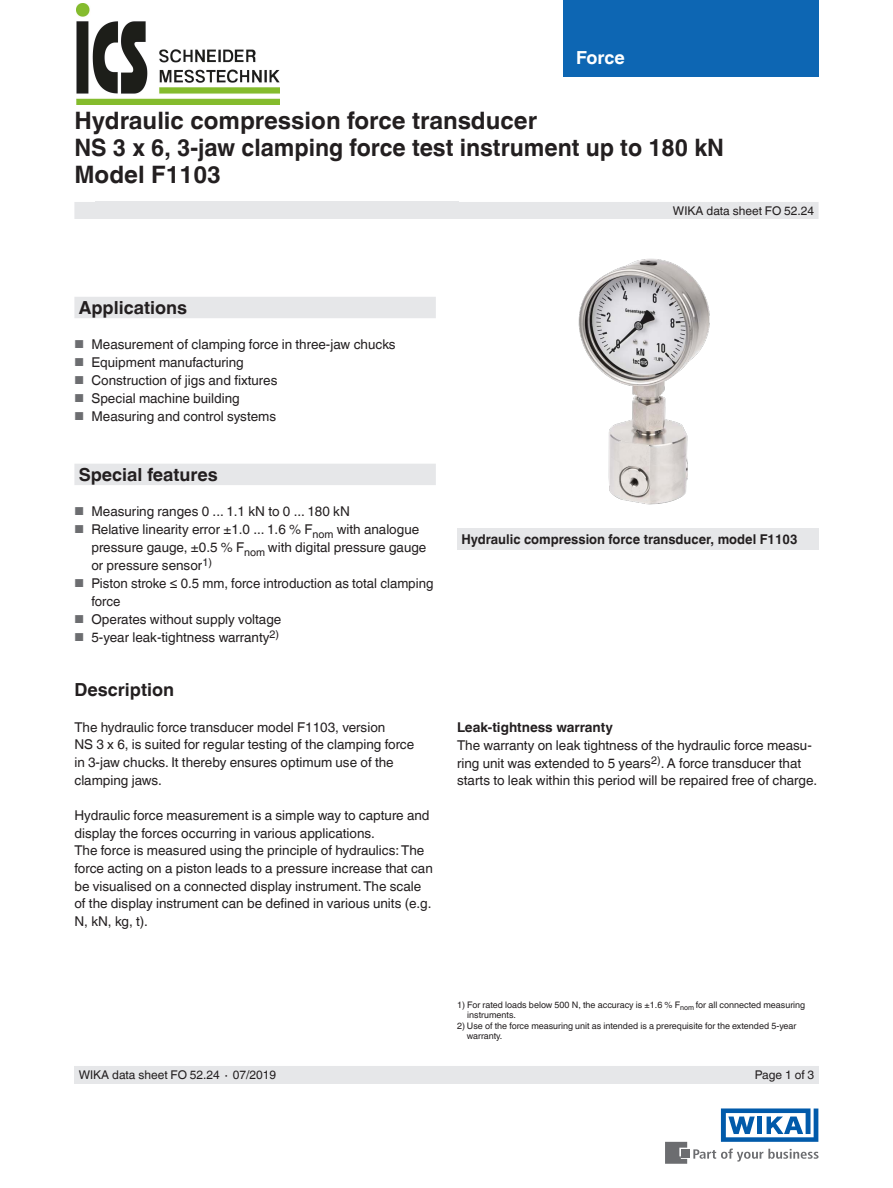
<style>
.page{position:relative;width:893px;height:1188px;background:#fff}
.page>*{position:absolute;margin:0;border:0;box-sizing:border-box;transform-origin:0 0}
.t1{font:700 24px/27px "Helvetica World";color:#231f20}
.t2{font:700 18px "Helvetica World";color:#231f20}
.t3{font:700 18px "Helvetica World";letter-spacing:-.005em;color:#fff}
.t4{font:13.5px/17.7px "Helvetica World";color:#231f20}
.t5{font:700 13.5px "Helvetica World";color:#231f20;scale:.96 1}
.t6{font:700 13.5px "Helvetica World";color:#231f20}
.t7{font:12px "Helvetica World";color:#231f20}
.t8{font:9px/10.5px "Helvetica World";color:#231f20}
.s1{font-size:11.55px;color:#6c6d70}
</style>
<div class="page">
<svg style="left:693px;top:1149px;width:126px;height:13px"></svg>
<div style="left:682px;top:1150px;width:8px;height:8px;background:#6c6d70"></div>
<svg style="left:665px;top:1142px;width:22px;height:22px"></svg>
<svg style="left:721px;top:1108px;width:97px;height:34px"></svg>
<div style="left:563px;top:0;width:256px;height:77px;background:#0d66b3"></div>
<div style="left:74px;top:202px;width:745px;height:17px;background:#e6e7e9"></div>
<div style="left:96px;top:202px;width:363px;height:17px;background:#e6e7e9"></div>
<div style="left:74px;top:1066px;width:745px;height:18px;background:#e6e7e9"></div>
<img style="left:578px;top:258px;width:132px;height:247px">
<svg style="left:74px;top:297px;width:362px;height:188px"></svg>
<div style="left:457px;top:529px;width:362px;height:21px;background:#e6e7e9"></div>
<img style="left:76px;top:3px;width:203px;height:102px">
<h2 class="t3" style="left:576px;top:47px;width:50px">Force</h2>
<h1 class="t1" style="left:74px;top:107px;width:651px">Hydraulic compression force transducer<br>NS 3 x 6, 3-jaw clamping force test instrument up to 180 kN<br>Model F1103</h1>
<p class="t7" style="left:673px;top:204px;width:143px">WIKA data sheet FO 52.24</p>
<h2 class="t2" style="left:79px;top:297px;width:110px">Applications</h2>
<p class="t4" style="left:74px;top:336px;width:323px"><span class="s1">■</span> Measurement of clamping force in three-jaw chucks</p>
<p class="t4" style="left:74px;top:354px;width:171px"><span class="s1">■</span> Equipment manufacturing</p>
<p class="t4" style="left:74px;top:372px;width:205px"><span class="s1">■</span> Construction of jigs and fixtures</p>
<p class="t4" style="left:74px;top:390px;width:167px"><span class="s1">■</span> Special machine building</p>
<p class="t4" style="left:74px;top:408px;width:203px"><span class="s1">■</span> Measuring and control systems</p>
<h2 class="t2" style="left:79px;top:464px;width:141px">Special features</h2>
<p class="t4" style="left:74px;top:503px;width:277px"><span class="s1">■</span> Measuring ranges 0 ... 1.1 kN to 0 ... 180 kN</p>
<p class="t4" style="left:91px;top:520px;width:337px;text-indent:-17px"><span class="s1">■</span> Relative linearity error ±1.0 ... 1.6 % F<sub>nom</sub> with analogue pressure gauge, ±0.5 % F<sub>nom</sub> with digital pressure gauge or pressure sensor<sup>1)</sup></p>
<p class="t4" style="left:91px;top:574px;width:343px;text-indent:-17px"><span class="s1">■</span> Piston stroke ≤ 0.5 mm, force introduction as total clamping force</p>
<p class="t4" style="left:74px;top:611px;width:209px"><span class="s1">■</span> Operates without supply voltage</p>
<p class="t4" style="left:74px;top:629px;width:206px"><span class="s1">■</span> 5-year leak-tightness warranty<sup>2)</sup></p>
<h2 class="t2" style="left:74px;top:679px;width:101px">Description</h2>
<p class="t4" style="left:74px;top:718px;width:341px">The hydraulic force transducer model F1103, version<br>NS 3 x 6, is suited for regular testing of the clamping force in 3-jaw chucks. It thereby ensures optimum use of the clamping jaws.</p>
<p class="t4" style="left:74px;top:806px;width:360px">Hydraulic force measurement is a simple way to capture and display the forces occurring in various applications.<br>The force is measured using the principle of hydraulics: The force acting on a piston leads to a pressure increase that can be visualised on a connected display instrument. The scale of the display instrument can be defined in various units (e.g.<br>N, kN, kg, t).</p>
<p class="t5" style="left:461px;top:532px;width:352px">Hydraulic compression force transducer, model F1103</p>
<p class="t6" style="left:457px;top:720px;width:157px">Leak-tightness warranty</p>
<p class="t4" style="left:457px;top:737px;width:362px">The warranty on leak tightness of the hydraulic force measu&shy;ring unit was extended to 5 years<sup>2)</sup>. A force transducer that starts to leak within this period will be repaired free of charge.</p>
<p class="t8" style="left:467px;top:999px;width:339px;text-indent:-10px">1) For rated loads below 500 N, the accuracy is ±1.6 % F<sub>nom</sub> for all connected measuring instruments.</p>
<p class="t8" style="left:467px;top:1020px;width:331px;text-indent:-10px">2) Use of the force measuring unit as intended is a prerequisite for the extended 5-year warranty.</p>
<p class="t7" style="left:79px;top:1068px;width:199px">WIKA data sheet FO 52.24 ∙ 07/2019</p>
<p class="t7" style="left:755px;top:1068px;width:61px">Page 1 of 3</p>
</div>
